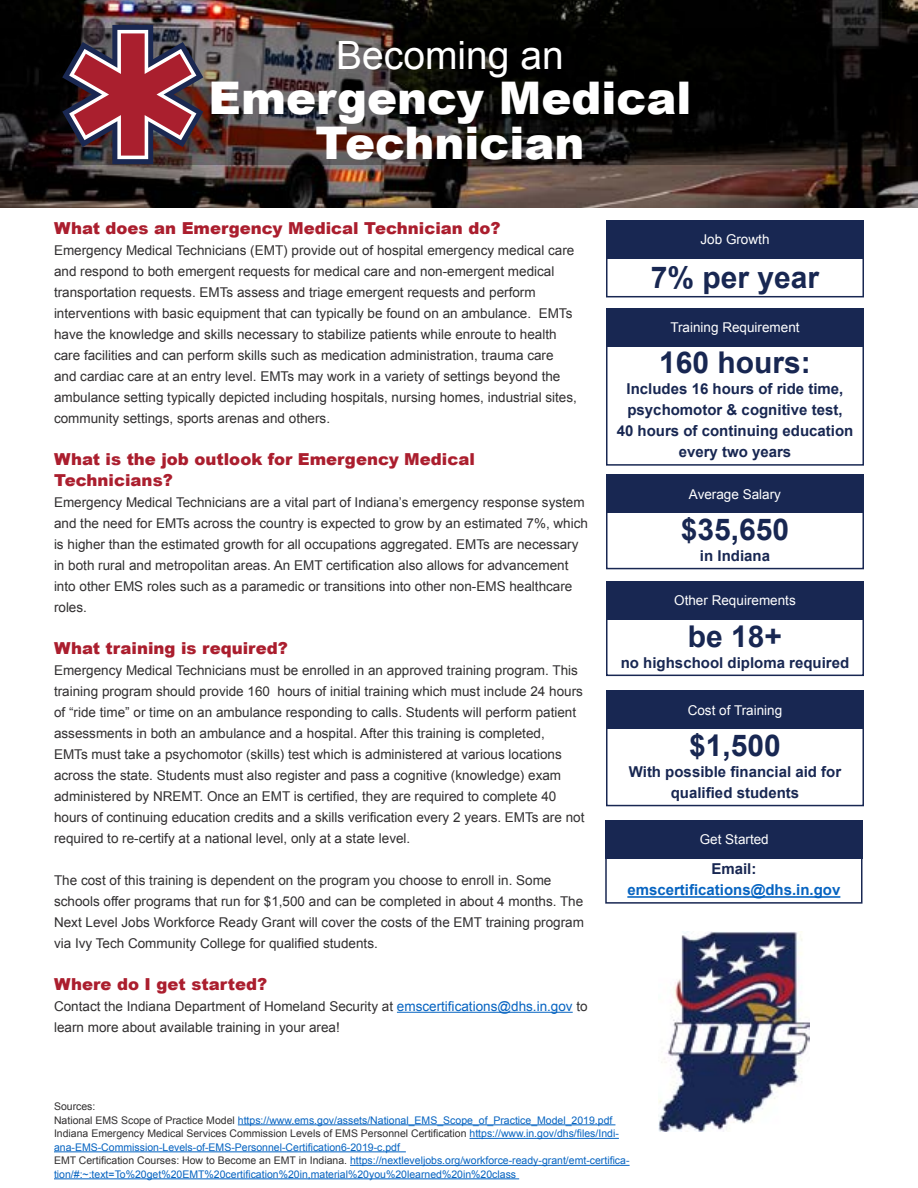
<style>
.page{position:relative;width:918px;height:1188px;background:#fff}
.page>*{position:absolute;margin:0;border:0;box-sizing:border-box;transform-origin:0 0}
.t1{font:900 45px/45px "Arial";color:#fff;text-align:center}
.t2{font:39px "Arial";color:#fff}
.t3{font:700 30px "Arial";color:#182752}
.t4{font:900 16.5px/21px "Arial";color:#ab1e2e}
.t5{font:700 15px/21px "Arial";color:#182752;text-align:center}
.t6{font:700 15px "Arial";color:#0563c1}
.t7{font:13.5px/21px "Arial";color:#312f30}
.t8{font:13.5px "Arial";color:#fff}
.t9{font:10.5px/13.5px "Arial";color:#0563c1}
.s1{color:#0563c1}
.s2{color:#312f30}
</style>
<div class="page">
<hr style="left:397px;top:1012px;width:176px;height:1px;background:#0563c1">
<img style="left:0;top:0;width:918px;height:208px">
<svg style="left:0;top:28px;width:918px;height:136px;background:#1d1817"></svg>
<div style="left:606px;top:256px;width:258px;height:41px;border:2px solid #182752"></div>
<div style="left:606px;top:343px;width:258px;height:123px;border:2px solid #182752"></div>
<div style="left:606px;top:510px;width:258px;height:59px;border:2px solid #182752"></div>
<div style="left:606px;top:617px;width:258px;height:59px;border:2px solid #182752"></div>
<div style="left:606px;top:726px;width:258px;height:80px;border:2px solid #182752"></div>
<img style="left:658px;top:932px;width:151px;height:200px">
<div style="left:606px;top:220px;width:258px;height:38px;background:#182752"></div>
<div style="left:606px;top:308px;width:258px;height:38px;background:#182752"></div>
<div style="left:606px;top:475px;width:258px;height:38px;background:#182752"></div>
<div style="left:606px;top:581px;width:258px;height:39px;background:#182752"></div>
<div style="left:606px;top:691px;width:258px;height:38px;background:#182752"></div>
<hr style="left:238px;top:1124px;width:377px;height:1px;background:#0563c1">
<hr style="left:470px;top:1138px;width:149px;height:1px;background:#0563c1">
<hr style="left:54px;top:1151px;width:352px;height:1px;background:#0563c1">
<hr style="left:350px;top:1165px;width:280px;height:1px;background:#0563c1">
<hr style="left:54px;top:1178px;width:465px;height:1px;background:#0563c1">
<hr style="left:627px;top:896px;width:213px;height:2px;background:#0563c1">
<div style="left:605px;top:855px;width:257px;height:49px;border:2px solid #182752"></div>
<div style="left:605px;top:820px;width:258px;height:38px;background:#182752"></div>
<img style="left:62px;top:25px;width:141px;height:139px">
<h2 class="t2" style="left:336px;top:29px;width:229px">Becoming an</h2>
<h1 class="t1" style="left:209px;top:74px;width:484px">Emergency Medical<br>Technician</h1>
<p class="t4" style="left:54px;top:217px;width:448px">What does an Emergency Medical Technician do?</p>
<p class="t7" style="left:54px;top:240px;width:524px">Emergency Medical Technicians (EMT) provide out of hospital emergency medical care and respond to both emergent requests for medical care and non-emergent medical transportation requests. EMTs assess and triage emergent requests and perform interventions with basic equipment that can typically be found on an ambulance. EMTs have the knowledge and skills necessary to stabilize patients while enroute to health care facilities and can perform skills such as medication administration, trauma care and cardiac care at an entry level. EMTs may work in a variety of settings beyond the ambulance setting typically depicted including hospitals, nursing homes, industrial sites, community settings, sports arenas and others.</p>
<p class="t4" style="left:54px;top:448px;width:422px">What is the job outlook for Emergency Medical<br>Technicians?</p>
<p class="t7" style="left:54px;top:492px;width:536px">Emergency Medical Technicians are a vital part of Indiana’s emergency response system and the need for EMTs across the country is expected to grow by an estimated 7%, which is higher than the estimated growth for all occupations aggregated. EMTs are necessary in both rural and metropolitan areas. An EMT certification also allows for advancement into other EMS roles such as a paramedic or transitions into other non-EMS healthcare roles.</p>
<p class="t4" style="left:54px;top:637px;width:235px">What training is required?</p>
<p class="t7" style="left:54px;top:660px;width:532px">Emergency Medical Technicians must be enrolled in an approved training program. This training program should provide 160 hours of initial training which must include 24 hours of “ride time” or time on an ambulance responding to calls. Students will perform patient assessments in both an ambulance and a hospital. After this training is completed,<br>EMTs must take a psychomotor (skills) test which is administered at various locations across the state. Students must also register and pass a cognitive (knowledge) exam administered by NREMT. Once an EMT is certified, they are required to complete 40 hours of continuing education credits and a skills verification every 2 years. EMTs are not required to re-certify at a national level, only at a state level.</p>
<p class="t7" style="left:54px;top:870px;width:531px">The cost of this training is dependent on the program you choose to enroll in. Some schools offer programs that run for $1,500 and can be completed in about 4 months. The Next Level Jobs Workforce Ready Grant will cover the costs of the EMT training program via Ivy Tech Community College for qualified students.</p>
<p class="t4" style="left:54px;top:973px;width:215px">Where do I get started?</p>
<p class="t7" style="left:54px;top:996px;width:535px">Contact the Indiana Department of Homeland Security at <span class="s1">emscertifications@dhs.in.gov</span> to learn more about available training in your area!</p>
<p class="t8" style="left:700px;top:231px;width:71px">Job Growth</p>
<h3 class="t3" style="left:651px;top:257px;width:170px">7% per year</h3>
<p class="t8" style="left:670px;top:318px;width:131px">Training Requirement</p>
<h3 class="t3" style="left:659px;top:343px;width:153px">160 hours:</h3>
<p class="t5" style="left:617px;top:379px;width:238px">Includes 16 hours of ride time, psychomotor &amp; cognitive test,<br>40 hours of continuing education every two years</p>
<p class="t8" style="left:689px;top:485px;width:94px">Average Salary</p>
<h3 class="t3" style="left:681px;top:510px;width:110px">$35,650</h3>
<p class="t5" style="left:700px;top:546px;width:72px">in Indiana</p>
<p class="t8" style="left:674px;top:592px;width:123px">Other Requirements</p>
<h3 class="t3" style="left:688px;top:617px;width:96px">be 18+</h3>
<p class="t5" style="left:621px;top:653px;width:230px">no highschool diploma required</p>
<p class="t8" style="left:688px;top:701px;width:96px">Cost of Training</p>
<h3 class="t3" style="left:689px;top:726px;width:93px">$1,500</h3>
<p class="t5" style="left:629px;top:762px;width:214px">With possible financial aid for qualified students</p>
<p class="t8" style="left:700px;top:830px;width:71px">Get Started</p>
<p class="t5" style="left:711px;top:859px;width:47px">Email:</p>
<p class="t6" style="left:627px;top:880px;width:215px">emscertifications@dhs.in.gov</p>
<p class="t9" style="left:54px;top:1100px;width:577px"><span class="s2">Sources:<br>National EMS Scope of Practice Model</span> https://www.ems.gov/assets/National_EMS_Scope_of_Practice_Model_2019.pdf <span class="s2">Indiana Emergency Medical Services Commission Levels of EMS Personnel Certification</span> https://www.in.gov/dhs/files/Indi&shy;ana-EMS-Commission-Levels-of-EMS-Personnel-Certification6-2019-c.pdf<br><span class="s2">EMT Certification Courses: How to Become an EMT in Indiana.</span> https://nextleveljobs.org/workforce-ready-grant/emt-certifica&shy;tion/#:~:text=To%20get%20EMT%20certification%20in,material%20you%20learned%20in%20class</p>
</div>
